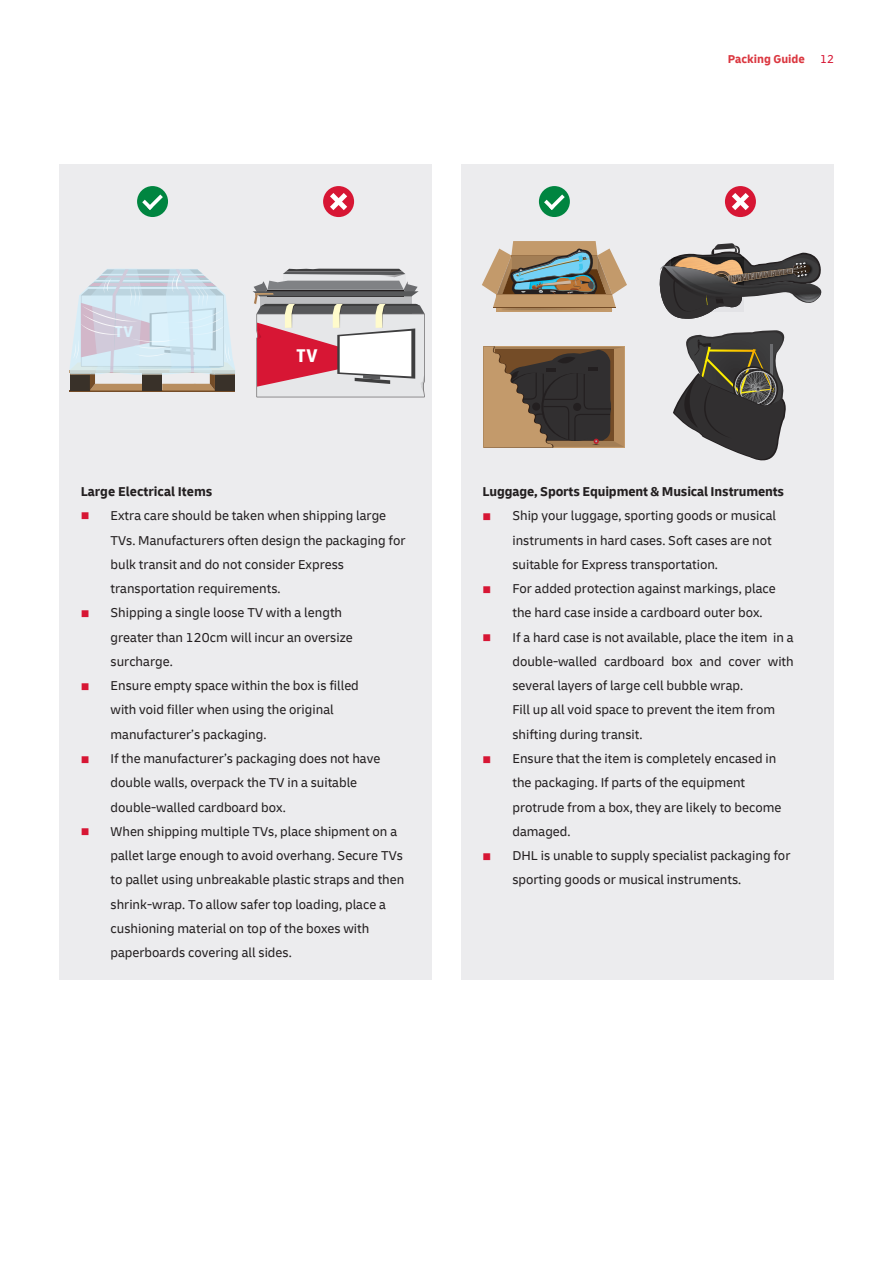
<style>
.page{position:relative;width:893px;height:1263px;background:#fff}
.page>*{position:absolute;margin:0;border:0;box-sizing:border-box;transform-origin:0 0}
.t1{font:900 condensed 18.3px "Frutiger LT Std";color:#fff}
.t2{font:900 condensed 15.45px "Frutiger LT Std";color:#fff}
.t3{font:13.5px/24.3px "Delivery";color:#231f20}
.t4{font:700 13.5px "Delivery";letter-spacing:-.01em;color:#231f20}
.t5{font:700 12px "Delivery";color:#db3740}
.t6{font:12px "Delivery";color:#d71634}
.s1{color:#d71634}
</style>
<div class="page">
<div style="left:60px;top:164px;width:372px;height:815px;background:#ececee"></div>
<div style="left:461px;top:164px;width:372px;height:815px;background:#ececee"></div>
<div style="left:137px;top:186px;width:31px;height:31px;background:#008540;border-radius:50%"></div>
<svg style="left:142px;top:195px;width:21px;height:15px"></svg>
<div style="left:323px;top:186px;width:31px;height:31px;background:#d71634;border-radius:50%"></div>
<svg style="left:330px;top:193px;width:17px;height:17px"></svg>
<div style="left:539px;top:186px;width:31px;height:31px;background:#008540;border-radius:50%"></div>
<svg style="left:544px;top:195px;width:21px;height:15px"></svg>
<div style="left:725px;top:186px;width:31px;height:31px;background:#d71634;border-radius:50%"></div>
<svg style="left:732px;top:193px;width:17px;height:17px"></svg>
<svg style="left:70px;top:269px;width:165px;height:123px"></svg>
<svg style="left:253px;top:269px;width:172px;height:128px"></svg>
<div style="left:497px;top:295px;width:115px;height:17px;background:#c39a6b"></div>
<svg style="left:482px;top:241px;width:145px;height:69px"></svg>
<hr style="left:497px;top:294px;width:115px;height:1px;background:#744c27">
<hr style="left:493px;top:307px;width:123px;height:1px;background:#744c27">
<svg style="left:484px;top:346px;width:140px;height:101px;background:#6e5843"></svg>
<svg style="left:673px;top:330px;width:113px;height:131px"></svg>
<svg style="left:659px;top:243px;width:163px;height:76px"></svg>
<p class="t5" style="left:728px;top:51px;width:79px">Packing Guide</p>
<p class="t6" style="left:820px;top:51px;width:16px">12</p>
<p class="t2" style="left:115px;top:322px;width:20px">TV</p>
<p class="t1" style="left:296px;top:345px;width:23px">TV</p>
<p class="t4" style="left:81px;top:483px;width:133px">Large Electrical Items</p>
<p class="t3" style="left:111px;top:503px;width:297px;text-indent:-30px"><span class="s1">■</span> Extra care should be taken when shipping large TVs. Manufacturers often design the packaging for bulk transit and do not consider Express transportation requirements.</p>
<p class="t3" style="left:111px;top:601px;width:244px;text-indent:-30px"><span class="s1">■</span> Shipping a single loose TV with a length greater than 120cm will incur an oversize surcharge.</p>
<p class="t3" style="left:111px;top:673px;width:250px;text-indent:-30px"><span class="s1">■</span> Ensure empty space within the box is filled with void filler when using the original manufacturer’s packaging.</p>
<p class="t3" style="left:111px;top:746px;width:271px;text-indent:-30px"><span class="s1">■</span> If the manufacturer’s packaging does not have double walls, overpack the TV in a suitable double-walled cardboard box.</p>
<p class="t3" style="left:111px;top:819px;width:295px;text-indent:-30px"><span class="s1">■</span> When shipping multiple TVs, place shipment on a pallet large enough to avoid overhang. Secure TVs to pallet using unbreakable plastic straps and then shrink-wrap. To allow safer top loading, place a cushioning material on top of the boxes with paperboards covering all sides.</p>
<p class="t4" style="left:483px;top:483px;width:303px">Luggage, Sports Equipment &amp; Musical Instruments</p>
<p class="t3" style="left:512px;top:503px;width:265px;text-indent:-30px"><span class="s1">■</span> Ship your luggage, sporting goods or musical instruments in hard cases. Soft cases are not suitable for Express transportation.</p>
<p class="t3" style="left:512px;top:576px;width:265px;text-indent:-30px"><span class="s1">■</span> For added protection against markings, place the hard case inside a cardboard outer box.</p>
<p class="t3" style="left:512px;top:625px;width:283px;text-indent:-30px"><span class="s1">■</span> If a hard case is not available, place the item in a double-walled cardboard box and cover with several layers of large cell bubble wrap.<br>Fill up all void space to prevent the item from shifting during transit.</p>
<p class="t3" style="left:512px;top:746px;width:271px;text-indent:-30px"><span class="s1">■</span> Ensure that the item is completely encased in the packaging. If parts of the equipment protrude from a box, they are likely to become damaged.</p>
<p class="t3" style="left:512px;top:843px;width:280px;text-indent:-30px"><span class="s1">■</span> DHL is unable to supply specialist packaging for sporting goods or musical instruments.</p>
</div>
